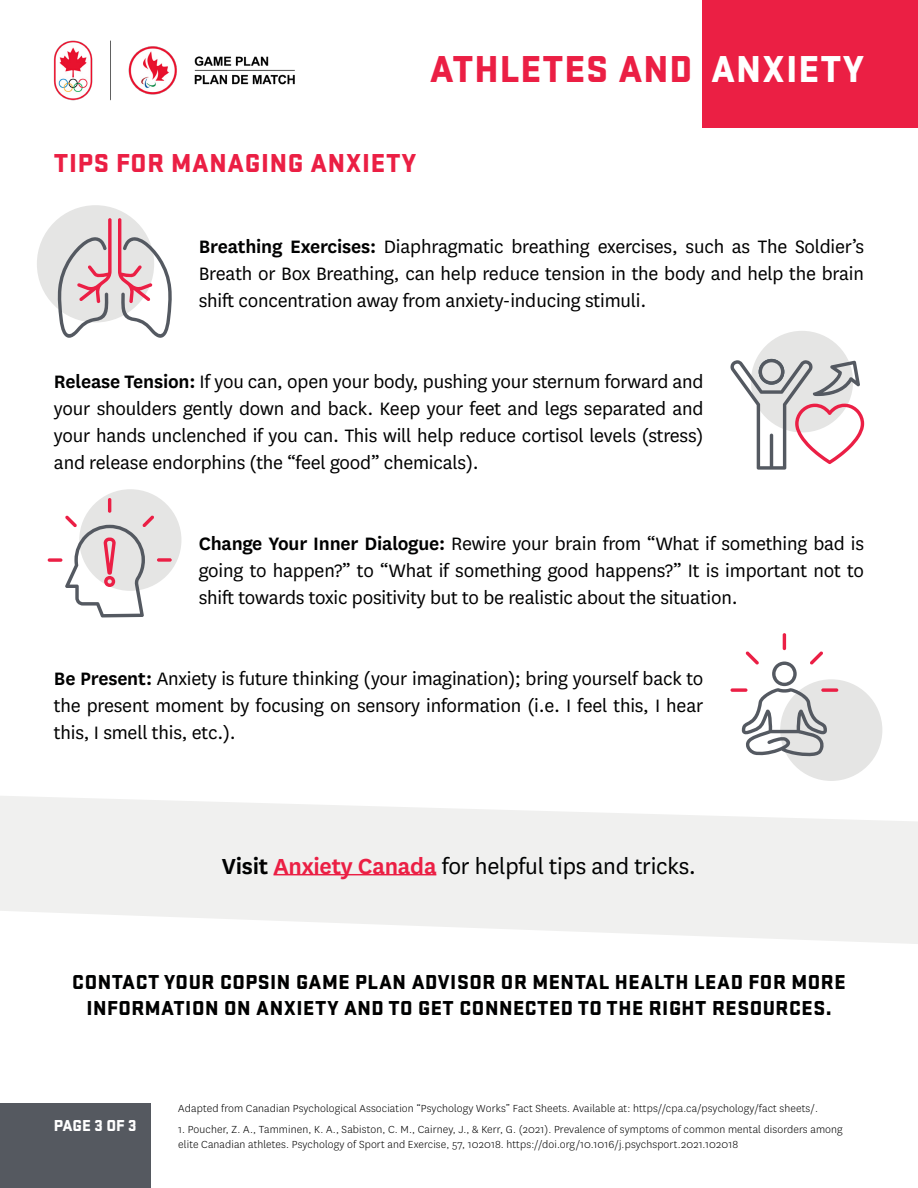
<style>
.page{position:relative;width:918px;height:1188px;background:#fff}
.page>*{position:absolute;margin:0;border:0;box-sizing:border-box;transform-origin:0 0}
.t1{font:900 39px "Stratum 2";letter-spacing:.025em;color:#eb1f44}
.t2{font:900 27px "Stratum 2";letter-spacing:.025em;color:#eb1f44}
.t3{font:25.5px "National";letter-spacing:-.01em;color:#000101}
.t4{font:21px/27px "National";letter-spacing:-.01em;color:#000101;text-align:justify}
.t5{font:900 21px/25.2px "Stratum 2";letter-spacing:.025em;color:#000101;text-align:center}
.t6{font:900 16.5px "Stratum 2";letter-spacing:-.005em;color:#fff}
.t7{font:300 12px/14.4px "National";letter-spacing:.01em;color:#000101}
.s1{color:#fff}
.s2{font-weight:600}
.s3{font-weight:600;color:#eb1f44}
</style>
<div class="page">
<div style="left:37px;top:205px;width:117px;height:117px;background:#e5e5e4;border-radius:50%"></div>
<div style="left:79px;top:489px;width:102px;height:102px;background:#e5e5e4;border-radius:50%"></div>
<div style="left:751px;top:331px;width:102px;height:101px;background:#e5e5e4;border-radius:50%"></div>
<div style="left:780px;top:679px;width:102px;height:102px;background:#e5e5e4;border-radius:50%"></div>
<svg style="left:0;top:796px;width:918px;height:148px;fill:#f0f0ef"></svg>
<div style="left:703px;top:0;width:215px;height:128px;background:#eb1f44"></div>
<div style="left:0;top:1104px;width:151px;height:84px;background:#555960"></div>
<hr style="left:273px;top:874px;width:163px;height:1px;background:#eb1f44">
<img style="left:53px;top:40px;width:242px;height:61px">
<svg style="left:730px;top:359px;width:134px;height:111px"></svg>
<svg style="left:57px;top:218px;width:115px;height:120px"></svg>
<svg style="left:48px;top:498px;width:124px;height:119px"></svg>
<svg style="left:730px;top:633px;width:108px;height:124px"></svg>
<h1 class="t1" style="left:430px;top:41px;width:436px">ATHLETES AND <span class="s1">ANXIETY</span></h1>
<p class="t2" style="left:54px;top:143px;width:364px">TIPS FOR MANAGING ANXIETY</p>
<p class="t4" style="left:199px;top:232px;width:667px"><span class="s2">Breathing Exercises:</span> Diaphragmatic breathing exercises, such as The Soldier’s Breath or Box Breathing, can help reduce tension in the body and help the brain shift concentration away from anxiety-inducing stimuli.</p>
<p class="t4" style="left:54px;top:367px;width:651px"><span class="s2">Release Tension:</span> If you can, open your body, pushing your sternum forward and your shoulders gently down and back. Keep your feet and legs separated and your hands unclenched if you can. This will help reduce cortisol levels (stress) and release endorphins (the “feel good” chemicals).</p>
<p class="t4" style="left:199px;top:529px;width:667px"><span class="s2">Change Your Inner Dialogue:</span> Rewire your brain from “What if something bad is going to happen?” to “What if something good happens?” It is important not to shift towards toxic positivity but to be realistic about the situation.</p>
<p class="t4" style="left:54px;top:664px;width:651px"><span class="s2">Be Present:</span> Anxiety is future thinking (your imagination); bring yourself back to the present moment by focusing on sensory information (i.e. I feel this, I hear this, I smell this, etc.).</p>
<p class="t3" style="left:222px;top:850px;width:476px"><span class="s2">Visit</span> <span class="s3">Anxiety Canada</span> for helpful tips and tricks.</p>
<p class="t5" style="left:72px;top:968px;width:775px">CONTACT YOUR COPSIN GAME PLAN ADVISOR OR MENTAL HEALTH LEAD FOR MORE<br>INFORMATION ON ANXIETY AND TO GET CONNECTED TO THE RIGHT RESOURCES.</p>
<p class="t6" style="left:54px;top:1114px;width:84px">PAGE 3 OF 3</p>
<p class="t7" style="left:178px;top:1101px;width:641px">Adapted from Canadian Psychological Association “Psychology Works” Fact Sheets. Available at: https//cpa.ca/psychology/fact sheets/.</p>
<p class="t7" style="left:178px;top:1122px;width:666px">1. Poucher, Z. A., Tamminen, K. A., Sabiston, C. M., Cairney, J., &amp; Kerr, G. (2021). Prevalence of symptoms of common mental disorders among elite Canadian athletes. Psychology of Sport and Exercise, 57, 102018. https://doi.org/10.1016/j.psychsport.2021.102018</p>
</div>
